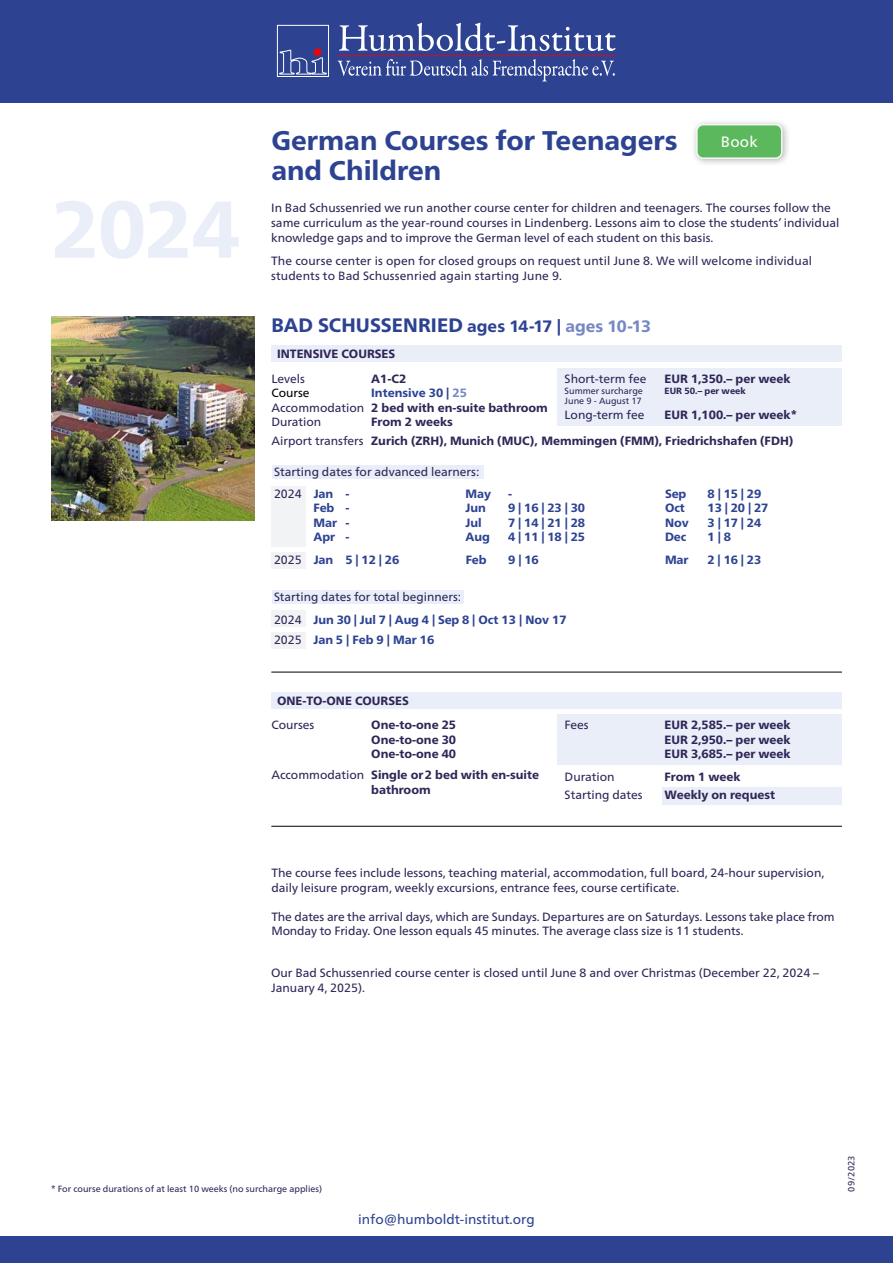
<style>
.page{position:relative;width:893px;height:1263px;background:#fff}
.page>*{position:absolute;margin:0;border:0;box-sizing:border-box;transform-origin:0 0}
.t1{font:800 80.25px "Frutiger Neue LT Pro";color:#e9eef9}
.t2{font:800 27px/30px "Frutiger Neue LT Pro";color:#2d4392}
.t3{font:800 19.5px "Frutiger Neue LT Pro";letter-spacing:.005em;color:#2d4392}
.t4{font:15px "Frutiger Neue LT Pro";color:#fff}
.t5{font:13.5px "Frutiger Neue LT Pro";color:#2d4392}
.t6{font:12px/15px "Frutiger Neue LT Pro";color:#2f2657}
.t7{font:800 12px/14.4px "Frutiger Neue LT Pro";color:#2f2657;text-align:justify}
.t8{font:800 12px/14.4px "Frutiger Neue LT Pro";letter-spacing:-.01em;color:#2d4392;text-align:justify}
.t9{font:12px "Frutiger Neue LT Pro";color:#000}
.t10{font:9px "Frutiger Neue LT Pro";color:#2f2657}
.t11{font:800 9px "Frutiger Neue LT Pro";color:#2f2657}
.s1{font-size:16.5px}
.s2{font-size:16.5px;color:#7688c3}
.s3{color:#2d4392}
.s4{color:#7688c3}
.s5{font-weight:400}
.s6{font-weight:400;color:#2f2657}
</style>
<div class="page">
<div style="left:557px;top:368px;width:285px;height:57px;background:#e9eef9"></div>
<div style="left:557px;top:714px;width:285px;height:50px;background:#e9eef9"></div>
<div style="left:662px;top:787px;width:180px;height:18px;background:#e9eef9"></div>
<div style="left:271px;top:346px;width:571px;height:16px;background:#e9eef9"></div>
<div style="left:271px;top:692px;width:571px;height:16px;background:#e9eef9"></div>
<div style="left:271px;top:486px;width:34px;height:61px;background:#f2f3f5"></div>
<div style="left:271px;top:552px;width:34px;height:16px;background:#f2f3f5"></div>
<div style="left:272px;top:466px;width:211px;height:13px;background:#e9eef9"></div>
<div style="left:272px;top:590px;width:192px;height:14px;background:#e9eef9"></div>
<div style="left:271px;top:611px;width:34px;height:16px;background:#f2f3f5"></div>
<div style="left:271px;top:632px;width:34px;height:16px;background:#f2f3f5"></div>
<div style="left:0;top:0;width:893px;height:102px;background:#2d4392"></div>
<div style="left:0;top:1236px;width:893px;height:27px;background:#2d4392"></div>
<svg style="left:338px;top:59px;width:277px;height:22px"></svg>
<svg style="left:339px;top:23px;width:276px;height:28px"></svg>
<hr style="left:338px;top:55px;width:278px;height:1px;background:#e30613">
<svg style="left:277px;top:25px;width:52px;height:52px"></svg>
<div style="left:691px;top:119px;width:100px;height:49px;background:#000;opacity:.3"></div>
<div style="left:697px;top:125px;width:85px;height:33px;background:#5cb85c;border-radius:6px"></div>
<div style="left:696px;top:124px;width:86px;height:35px;border:2px solid #f6f6f6;border-radius:6px"></div>
<img style="left:51px;top:317px;width:204px;height:204px">
<hr style="left:271px;top:672px;width:571px;height:1px;background:#000">
<hr style="left:271px;top:826px;width:571px;height:1px;background:#000">
<h1 class="t1" style="left:51px;top:182px;width:191px">2024</h1>
<h2 class="t2" style="left:271px;top:126px;width:408px">German Courses for Teenagers and Children</h2>
<p class="t4" style="left:721px;top:132px;width:38px">Book</p>
<p class="t6" style="left:271px;top:200px;width:570px">In Bad Schussenried we run another course center for children and teenagers. The courses follow the same curriculum as the year-round courses in Lindenberg. Lessons aim to close the students’ individual knowledge gaps and to improve the German level of each student on this basis.</p>
<p class="t6" style="left:271px;top:253px;width:542px">The course center is open for closed groups on request until June 8. We will welcome individual students to Bad Schussenried again starting June 9.</p>
<h3 class="t3" style="left:271px;top:313px;width:381px">BAD SCHUSSENRIED <span class="s1">ages 14-17 |</span> <span class="s2">ages 10-13</span></h3>
<p class="t7" style="left:277px;top:347px;width:120px">INTENSIVE COURSES</p>
<p class="t6" style="left:271px;top:371px;width:35px">Levels</p>
<p class="t7" style="left:371px;top:371px;width:37px">A1-C2</p>
<p class="t9" style="left:271px;top:386px;width:40px">Course</p>
<p class="t7" style="left:271px;top:386px;width:278px;text-align:left;text-indent:100px"><span class="s3">Intensive 30 |</span> <span class="s4">25<br></span><span class="s5">Accommodation</span> 2 bed with en-suite bathroom<br><span class="s5">Duration</span></p>
<p class="t7" style="left:371px;top:414px;width:83px">From 2 weeks</p>
<p class="t6" style="left:565px;top:371px;width:83px">Short-term fee</p>
<p class="t7" style="left:665px;top:371px;width:128px">EUR 1,350.– per week</p>
<p class="t10" style="left:565px;top:385px;width:80px">Summer surcharge</p>
<p class="t11" style="left:665px;top:385px;width:83px">EUR 50.– per week</p>
<p class="t10" style="left:565px;top:396px;width:79px">June 9 - August 17</p>
<p class="t6" style="left:565px;top:407px;width:81px">Long-term fee</p>
<p class="t7" style="left:665px;top:407px;width:135px">EUR 1,100.– per week*</p>
<p class="t7" style="left:271px;top:433px;width:523px"><span class="s5">Airport transfers</span> Zurich (ZRH), Munich (MUC), Memmingen (FMM), Friedrichshafen (FDH)</p>
<p class="t6" style="left:274px;top:464px;width:207px">Starting dates for advanced learners:</p>
<p class="t8" style="left:466px;top:486px;width:27px">May</p>
<p class="t8" style="left:508px;top:486px;width:6px">-</p>
<p class="t8" style="left:466px;top:501px;width:22px">Jun</p>
<p class="t8" style="left:508px;top:501px;width:78px">9 | 16 | 23 | 30</p>
<p class="t8" style="left:466px;top:515px;width:18px">Jul</p>
<p class="t8" style="left:508px;top:515px;width:78px">7 | 14 | 21 | 28</p>
<p class="t8" style="left:466px;top:530px;width:26px">Aug</p>
<p class="t8" style="left:508px;top:530px;width:78px">4 | 11 | 18 | 25</p>
<p class="t8" style="left:665px;top:486px;width:23px">Sep</p>
<p class="t8" style="left:708px;top:486px;width:55px">8 | 15 | 29</p>
<p class="t8" style="left:665px;top:501px;width:21px">Oct</p>
<p class="t8" style="left:708px;top:501px;width:62px">13 | 20 | 27</p>
<p class="t8" style="left:665px;top:515px;width:25px">Nov</p>
<p class="t8" style="left:708px;top:515px;width:55px">3 | 17 | 24</p>
<p class="t8" style="left:665px;top:530px;width:23px">Dec</p>
<p class="t8" style="left:708px;top:530px;width:25px">1 | 8</p>
<p class="t8" style="left:314px;top:486px;width:37px;text-indent:-40px"><span class="s6">2024</span> Jan - Feb - Mar - Apr -</p>
<p class="t8" style="left:274px;top:553px;width:127px"><span class="s6">2025</span> Jan 5 | 12 | 26</p>
<p class="t8" style="left:466px;top:553px;width:22px">Feb</p>
<p class="t8" style="left:508px;top:553px;width:32px">9 | 16</p>
<p class="t8" style="left:665px;top:553px;width:25px">Mar</p>
<p class="t8" style="left:708px;top:553px;width:55px">2 | 16 | 23</p>
<p class="t6" style="left:274px;top:589px;width:189px">Starting dates for total beginners:</p>
<p class="t8" style="left:274px;top:612px;width:294px"><span class="s6">2024</span> Jun 30 | Jul 7 | Aug 4 | Sep 8 | Oct 13 | Nov 17</p>
<p class="t8" style="left:274px;top:633px;width:162px"><span class="s6">2025</span> Jan 5 | Feb 9 | Mar 16</p>
<p class="t7" style="left:277px;top:693px;width:133px">ONE-TO-ONE COURSES</p>
<p class="t6" style="left:271px;top:717px;width:45px">Courses</p>
<p class="t7" style="left:371px;top:718px;width:86px">One-to-one 25<br>One-to-one 30<br>One-to-one 40</p>
<p class="t7" style="left:371px;top:768px;width:169px;text-indent:-100px"><span class="s5">Accommodation</span> Single or2 bed with en-suite bathroom</p>
<p class="t6" style="left:565px;top:717px;width:26px">Fees</p>
<p class="t7" style="left:665px;top:718px;width:128px">EUR 2,585.– per week EUR 2,950.– per week EUR 3,685.– per week</p>
<p class="t6" style="left:565px;top:769px;width:52px">Duration</p>
<p class="t7" style="left:665px;top:770px;width:78px">From 1 week</p>
<p class="t6" style="left:565px;top:787px;width:79px">Starting dates</p>
<p class="t7" style="left:665px;top:788px;width:112px">Weekly on request</p>
<p class="t6" style="left:271px;top:866px;width:554px;line-height:14.4px">The course fees include lessons, teaching material, accommodation, full board, 24-hour supervision, daily leisure program, weekly excursions, entrance fees, course certificate.</p>
<p class="t6" style="left:271px;top:909px;width:565px;line-height:14.4px">The dates are the arrival days, which are Sundays. Departures are on Saturdays. Lessons take place from<br>Monday to Friday. One lesson equals 45 minutes. The average class size is 11 students.</p>
<p class="t6" style="left:271px;top:965px;width:550px">Our Bad Schussenried course center is closed until June 8 and over Christmas (December 22, 2024 –<br>January 4, 2025).</p>
<p class="t10" style="left:51px;top:1183px;width:273px">* For course durations of at least 10 weeks (no surcharge applies)</p>
<p class="t5" style="left:358px;top:1211px;width:178px">info@humboldt-institut.org</p>
<p class="t10" style="left:846px;top:1192px;width:38px;rotate:-90deg">09/2023</p>
</div>
